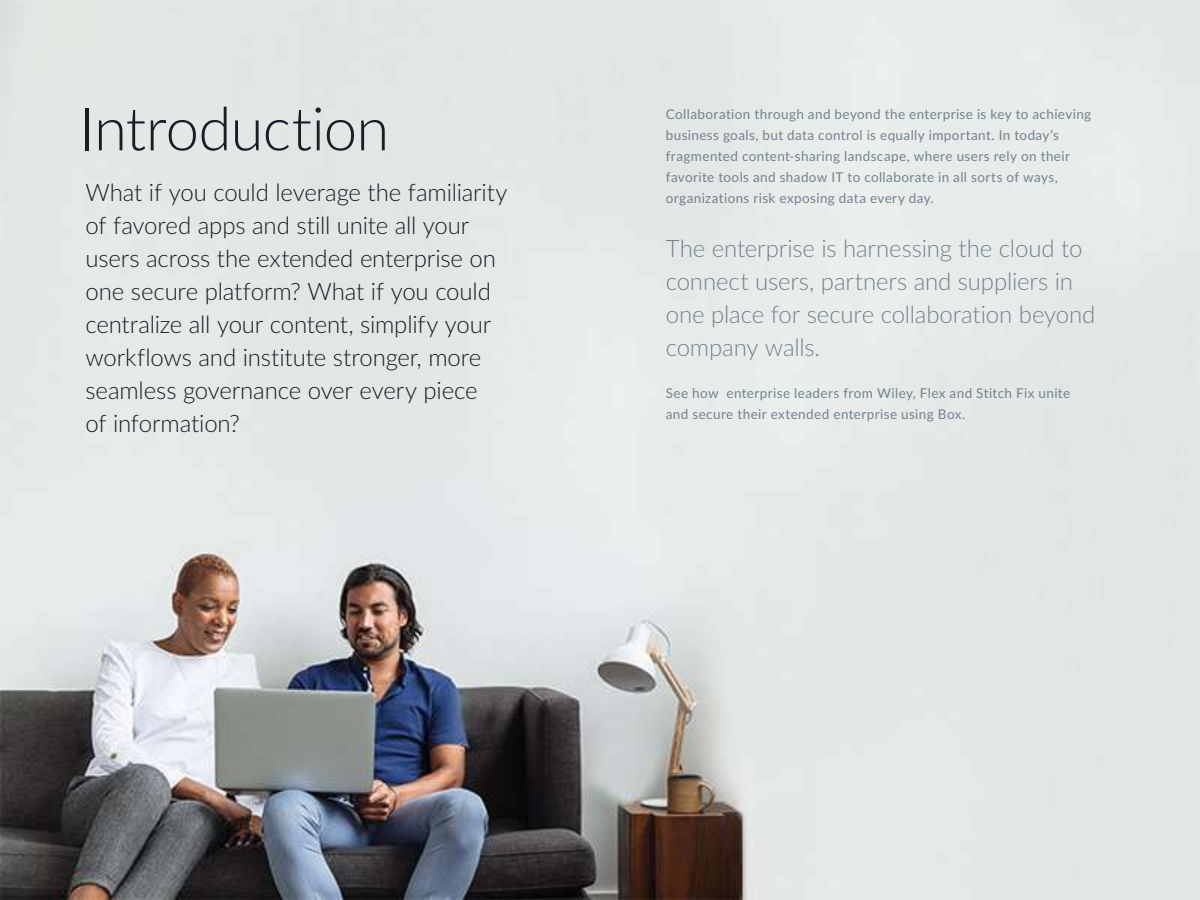
<style>
.page{position:relative;width:1200px;height:900px;background:#fff}
.page>*{position:absolute;margin:0;border:0;box-sizing:border-box;transform-origin:0 0}
.t1{font:300 60px "Lato";letter-spacing:-.015em;color:#151f26}
.t2{font:300 24px/33px "Lato";letter-spacing:-.01em;color:#151f26}
.t3{font:300 24px/33px "Lato";letter-spacing:-.005em;color:#72848e}
.t4{font:13.5px/21px "Lato";letter-spacing:.03em;color:#72848e}
</style>
<div class="page">
<img style="left:0;top:0;width:1200px;height:900px">
<h1 class="t1" style="left:80px;top:87px;width:311px">Introduction</h1>
<p class="t2" style="left:86px;top:175px;width:424px">What if you could leverage the familiarity of favored apps and still unite all your users across the extended enterprise on one secure platform? What if you could centralize all your content, simplify your workflows and institute stronger, more seamless governance over every piece<br>of information?</p>
<p class="t4" style="left:666px;top:103px;width:427px">Collaboration through and beyond the enterprise is key to achieving business goals, but data control is equally important. In today’s fragmented content-sharing landscape, where users rely on their favorite tools and shadow IT to collaborate in all sorts of ways, organizations risk exposing data every day.</p>
<h2 class="t3" style="left:666px;top:231px;width:431px">The enterprise is harnessing the cloud to connect users, partners and suppliers in one place for secure collaboration beyond company walls.</h2>
<p class="t4" style="left:666px;top:382px;width:406px">See how enterprise leaders from Wiley, Flex and Stitch Fix unite and secure their extended enterprise using Box.</p>
</div>
